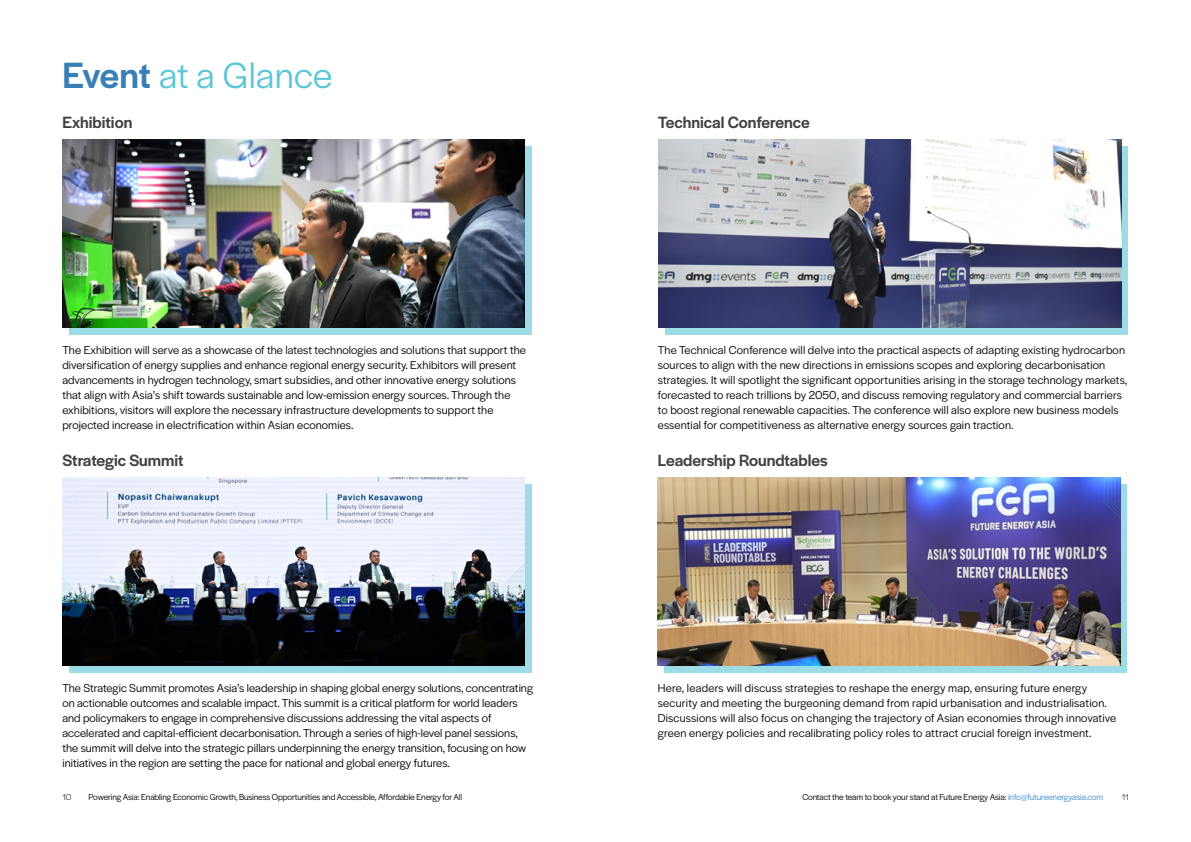
<style>
.page{position:relative;width:1191px;height:842px;background:#fff}
.page>*{position:absolute;margin:0;border:0;box-sizing:border-box;transform-origin:0 0}
.t1{font:38px "Halyard Display";letter-spacing:.01em;color:#5bc7d6}
.t2{font:500 17px "Halyard Display";color:#414042}
.t3{font:12px/15px "Halyard Display";letter-spacing:.01em;color:#000}
.t4{font:9px "Halyard Display";letter-spacing:-.01em;color:#000}
.t5{font:300 9px "Halyard Display";color:#000}
.s1{font-weight:500;color:#387fb6}
.s2{color:#3f8fcd}
</style>
<div class="page">
<div style="left:69px;top:485px;width:462px;height:188px;background:#9bdce6"></div>
<img style="left:62px;top:477px;width:463px;height:189px">
<div style="left:69px;top:147px;width:462px;height:188px;background:#9bdce6"></div>
<img style="left:62px;top:139px;width:463px;height:189px">
<div style="left:665px;top:147px;width:462px;height:188px;background:#9bdce6"></div>
<img style="left:658px;top:139px;width:463px;height:189px">
<div style="left:664px;top:485px;width:463px;height:188px;background:#9bdce6"></div>
<img style="left:658px;top:477px;width:462px;height:189px">
<h1 class="t1" style="left:62px;top:48px;width:272px"><span class="s1">Event</span> at a Glance</h1>
<h2 class="t2" style="left:62px;top:110px;width:71px">Exhibition</h2>
<h2 class="t2" style="left:658px;top:110px;width:153px">Technical Conference</h2>
<p class="t3" style="left:62px;top:342px;width:465px">The Exhibition will serve as a showcase of the latest technologies and solutions that support the diversification of energy supplies and enhance regional energy security. Exhibitors will present advancements in hydrogen technology, smart subsidies, and other innovative energy solutions that align with Asia’s shift towards sustainable and low-emission energy sources. Through the exhibitions, visitors will explore the necessary infrastructure developments to support the projected increase in electrification within Asian economies.</p>
<p class="t3" style="left:658px;top:342px;width:471px">The Technical Conference will delve into the practical aspects of adapting existing hydrocarbon sources to align with the new directions in emissions scopes and exploring decarbonisation strategies. It will spotlight the significant opportunities arising in the storage technology markets, forecasted to reach trillions by 2050, and discuss removing regulatory and commercial barriers to boost regional renewable capacities. The conference will also explore new business models essential for competitiveness as alternative energy sources gain traction.</p>
<h2 class="t2" style="left:658px;top:448px;width:171px">Leadership Roundtables</h2>
<h2 class="t2" style="left:62px;top:449px;width:123px">Strategic Summit</h2>
<p class="t3" style="left:62px;top:680px;width:472px">The Strategic Summit promotes Asia’s leadership in shaping global energy solutions, concentrating on actionable outcomes and scalable impact. This summit is a critical platform for world leaders and policymakers to engage in comprehensive discussions addressing the vital aspects of accelerated and capital-efficient decarbonisation. Through a series of high-level panel sessions, the summit will delve into the strategic pillars underpinning the energy transition, focusing on how initiatives in the region are setting the pace for national and global energy futures.</p>
<p class="t5" style="left:62px;top:791px;width:11px">10</p>
<p class="t4" style="left:89px;top:791px;width:375px">Powering Asia: Enabling Economic Growth, Business Opportunities and Accessible, Affordable Energy for All</p>
<p class="t3" style="left:658px;top:680px;width:460px">Here, leaders will discuss strategies to reshape the energy map, ensuring future energy security and meeting the burgeoning demand from rapid urbanisation and industrialisation.<br>Discussions will also focus on changing the trajectory of Asian economies through innovative green energy policies and recalibrating policy roles to attract crucial foreign investment.</p>
<p class="t4" style="left:802px;top:791px;width:302px">Contact the team to book your stand at Future Energy Asia: <span class="s2">info@futureenergyasia.com</span></p>
<p class="t5" style="left:1121px;top:791px;width:8px">11</p>
</div>
